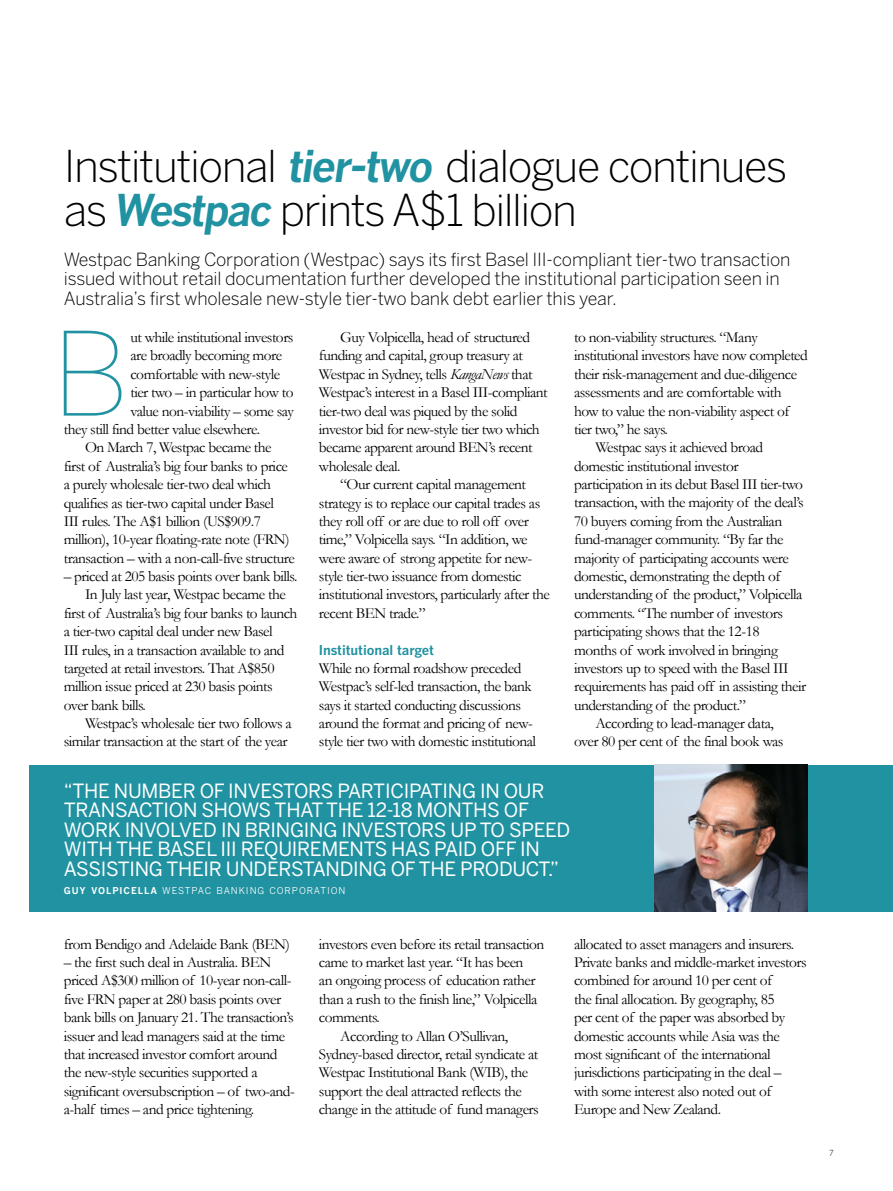
<style>
.page{position:relative;width:893px;height:1191px;background:#fff}
.page>*{position:absolute;margin:0;border:0;box-sizing:border-box;transform-origin:0 0}
.t1{font:100 114.75px "Benton Sans";color:#2192a1}
.t2{font:300 43.5px/43.5px "Benton Sans";letter-spacing:-.035em;color:#000}
.t3{font:19.5px/19.5px "Benton Sans";letter-spacing:-.015em;color:#fff}
.t4{font:300 18px/19.5px "Benton Sans";letter-spacing:-.01em;color:#000}
.t5{font:15.3px/18.3px "Garamond";letter-spacing:-.035em;color:#000}
.t6{font:700 13.5px "Benton Gothic";letter-spacing:-.015em;color:#2192a1}
.t7{font:9.3px "Benton Gothic";letter-spacing:.1em;color:#fff}
.t8{font:300 8.25px "Benton Gothic";color:#000}
.s1{font-family:"Benton Gothic";font-weight:700;font-style:italic;color:#2192a1}
.s2{font-style:italic}
.s3{font-weight:700}
</style>
<div class="page">
<div style="left:30px;top:765px;width:863px;height:146px;background:#2192a1"></div>
<img style="left:655px;top:765px;width:153px;height:146px">
<h2 class="t2" style="left:64px;top:144px;width:725px">Institutional <span class="s1">tier-two</span> dialogue continues as <span class="s1">Westpac</span> prints A$1 billion</h2>
<p class="t4" style="left:64px;top:249px;width:728px">Westpac Banking Corporation (Westpac) says its first Basel III-compliant tier-two transaction issued without retail documentation further developed the institutional participation seen in<br>Australia’s first wholesale new-style tier-two bank debt earlier this year.</p>
<h1 class="t1" style="left:52px;top:307px;width:78px">B</h1>
<p class="t5" style="left:130px;top:328px;width:165px">ut while institutional investors</p>
<p class="t5" style="left:319px;top:328px;width:230px;text-indent:21px">Guy Volpicella, head of structured funding and capital, group treasury at Westpac in Sydney, tells <span class="s2">KangaNews</span> that Westpac’s interest in a Basel III-compliant tier-two deal was piqued by the solid investor bid for new-style tier two which became apparent around BEN’s recent wholesale deal.</p>
<p class="t5" style="left:319px;top:475px;width:233px;text-indent:21px">“Our current capital management strategy is to replace our capital trades as they roll off or are due to roll off over time,” Volpicella says. “In addition, we were aware of strong appetite for new&shy;style tier-two issuance from domestic institutional investors, particularly after the recent BEN trade.”</p>
<p class="t6" style="left:319px;top:641px;width:117px">I nstitutional target</p>
<p class="t5" style="left:319px;top:659px;width:219px">While no formal roadshow preceded Westpac’s self-led transaction, the bank says it started conducting discussions around the format and pricing of new&shy;style tier two with domestic institutional</p>
<p class="t5" style="left:574px;top:328px;width:185px">to non-viability structures. “Many</p>
<p class="t5" style="left:574px;top:346px;width:235px">institutional investors have now completed</p>
<p class="t5" style="left:574px;top:365px;width:225px">their risk-management and due-diligence</p>
<p class="t5" style="left:574px;top:383px;width:209px">assessments and are comfortable with</p>
<p class="t5" style="left:574px;top:401px;width:217px">how to value the non-viability aspect of</p>
<p class="t5" style="left:574px;top:420px;width:95px">tier two,” he says.</p>
<p class="t5" style="left:595px;top:438px;width:169px">Westpac says it achieved broad</p>
<p class="t5" style="left:574px;top:456px;width:166px">domestic institutional investor</p>
<p class="t5" style="left:574px;top:475px;width:230px">participation in its debut Basel III tier-two</p>
<p class="t5" style="left:574px;top:493px;width:231px">transaction, with the majority of the deal’s</p>
<p class="t5" style="left:574px;top:512px;width:210px">70 buyers coming from the Australian</p>
<p class="t5" style="left:574px;top:530px;width:211px">fund-manager community. “By far the</p>
<p class="t5" style="left:574px;top:548px;width:216px">majority of participating accounts were</p>
<p class="t5" style="left:574px;top:567px;width:208px">domestic, demonstrating the depth of</p>
<p class="t5" style="left:574px;top:585px;width:230px">understanding of the product,” Volpicella</p>
<p class="t5" style="left:574px;top:603px;width:211px">comments. “The number of investors</p>
<p class="t5" style="left:574px;top:622px;width:187px">participating shows that the 12-18</p>
<p class="t5" style="left:574px;top:640px;width:205px">months of work involved in bringing</p>
<p class="t5" style="left:574px;top:659px;width:216px">investors up to speed with the Basel III</p>
<p class="t5" style="left:574px;top:677px;width:234px">requirements has paid off in assisting their</p>
<p class="t5" style="left:574px;top:695px;width:173px">understanding of the product.”</p>
<p class="t5" style="left:595px;top:714px;width:180px">According to lead-manager data,</p>
<p class="t5" style="left:574px;top:732px;width:211px">over 80 per cent of the final book was</p>
<p class="t5" style="left:130px;top:346px;width:153px">are broadly becoming more</p>
<p class="t5" style="left:130px;top:365px;width:151px">comfortable with new-style</p>
<p class="t5" style="left:130px;top:383px;width:165px">tier two – in particular how to</p>
<p class="t5" style="left:130px;top:401px;width:165px">value non-viability – some say</p>
<p class="t5" style="left:64px;top:420px;width:198px">they still find better value elsewhere.</p>
<p class="t5" style="left:85px;top:438px;width:188px">On March 7, Westpac became the</p>
<p class="t5" style="left:64px;top:456px;width:226px">first of Australia’s big four banks to price</p>
<p class="t5" style="left:64px;top:475px;width:209px">a purely wholesale tier-two deal which</p>
<p class="t5" style="left:64px;top:493px;width:212px">qualifies as tier-two capital under Basel</p>
<p class="t5" style="left:64px;top:512px;width:199px">III rules. The A$1 billion (US$909.7</p>
<p class="t5" style="left:64px;top:530px;width:227px">million), 10-year floating-rate note (FRN)</p>
<p class="t5" style="left:64px;top:548px;width:232px">transaction – with a non-call-five structure</p>
<p class="t5" style="left:64px;top:567px;width:235px">– priced at 205 basis points over bank bills.</p>
<p class="t5" style="left:85px;top:585px;width:202px">In July last year, Westpac became the</p>
<p class="t5" style="left:64px;top:603px;width:235px">first of Australia’s big four banks to launch</p>
<p class="t5" style="left:64px;top:622px;width:210px">a tier-two capital deal under new Basel</p>
<p class="t5" style="left:64px;top:640px;width:222px">III rules, in a transaction available to and</p>
<p class="t5" style="left:64px;top:659px;width:212px">targeted at retail investors. That A$850</p>
<p class="t5" style="left:64px;top:677px;width:211px">million issue priced at 230 basis points</p>
<p class="t5" style="left:64px;top:695px;width:84px">over bank bills.</p>
<p class="t5" style="left:85px;top:714px;width:208px">Westpac’s wholesale tier two follows a</p>
<p class="t5" style="left:64px;top:732px;width:225px">similar transaction at the start of the year</p>
<p class="t3" style="left:64px;top:780px;width:508px">“THE NUMBER OF I NVESTORS PARTICI PATI NG I N OUR TRANSACTI ON SHOWS THAT THE 12-18 MONTHS OF WORK I NVOLVED I N BRI NGI NG I NVESTORS UP TO SPEED WITH THE BASEL III REQUI REMENTS HAS PAI D OFF I N ASSISTI NG THEI R UNDERSTANDI NG OF THE PRODUCT.”</p>
<p class="t7" style="left:64px;top:885px;width:283px"><span class="s3">Guy Volpicella</span> WESTPAC BANKING CORPORATION</p>
<p class="t5" style="left:64px;top:934px;width:228px">from Bendigo and Adelaide Bank (BEN)</p>
<p class="t5" style="left:64px;top:953px;width:233px">– the first such deal in Australia. BEN priced A$300 million of 10-year non-call&shy;five FRN paper at 280 basis points over bank bills on January 21. The transaction’s issuer and lead managers said at the time that increased investor comfort around the new-style securities supported a significant oversubscription – of two-and&shy;a-half times – and price tightening.</p>
<p class="t5" style="left:319px;top:934px;width:227px">investors even before its retail transaction</p>
<p class="t5" style="left:319px;top:953px;width:206px">came to market last year. “It has been</p>
<p class="t5" style="left:319px;top:971px;width:218px">an ongoing process of education rather</p>
<p class="t5" style="left:319px;top:989px;width:220px">than a rush to the finish line,” Volpicella</p>
<p class="t5" style="left:319px;top:1008px;width:63px">comments.</p>
<p class="t5" style="left:340px;top:1026px;width:170px">According to Allan O’Sullivan,</p>
<p class="t5" style="left:319px;top:1044px;width:221px">Sydney-based director, retail syndicate at</p>
<p class="t5" style="left:319px;top:1063px;width:211px">Westpac Institutional Bank (WIB), the</p>
<p class="t5" style="left:319px;top:1081px;width:204px">support the deal attracted reflects the</p>
<p class="t5" style="left:319px;top:1100px;width:221px">change in the attitude of fund managers</p>
<p class="t5" style="left:574px;top:934px;width:234px">allocated to asset managers and insurers.<br>Private banks and middle-market investors combined for around 10 per cent of<br>the final allocation. By geography, 85<br>per cent of the paper was absorbed by domestic accounts while Asia was the most significant of the international jurisdictions participating in the deal – with some interest also noted out of Europe and New Zealand.</p>
<p class="t8" style="left:829px;top:1148px;width:6px">7</p>
</div>
